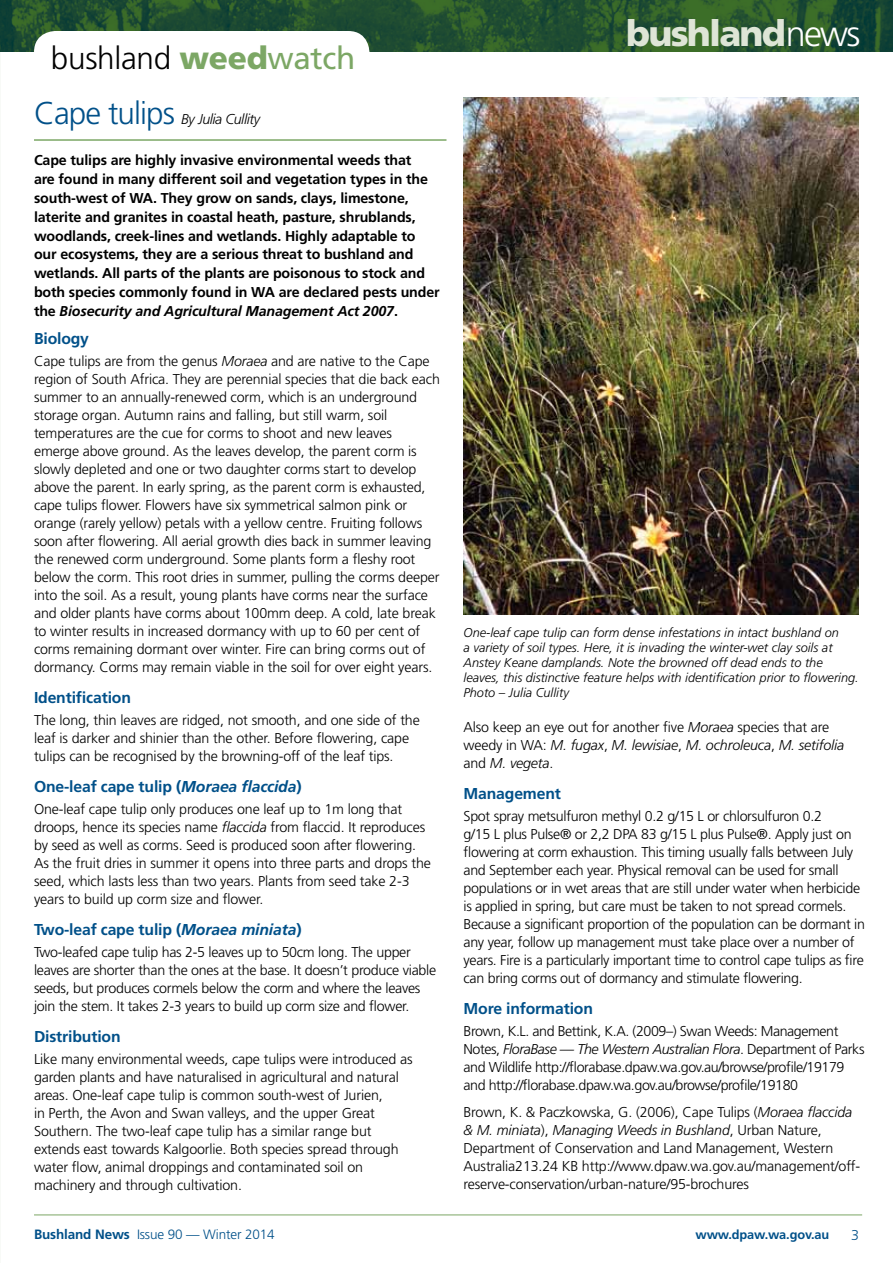
<style>
.page{position:relative;width:893px;height:1263px;background:#fff}
.page>*{position:absolute;margin:0;border:0;box-sizing:border-box;transform-origin:0 0}
.t1{font:900 36px "Frutiger";letter-spacing:-.05em;color:#dee5d6}
.t2{font:300 31.5px "Frutiger";letter-spacing:-.01em;color:#000}
.t3{font:700 15.75px "Frutiger";letter-spacing:-.01em;color:#005089}
.t4{font:300 14.25px/18px "Frutiger";letter-spacing:-.01em;color:#000}
.t5{font:700 14.25px/18.8px "Frutiger";letter-spacing:-.01em;color:#000}
.t6{font:300 14.25px/18px "Frutiger";letter-spacing:-.03em;color:#000}
.t7{font:italic 300 14.25px "Frutiger";letter-spacing:-.03em;color:#000}
.t8{font:300 14.25px "Frutiger";color:#005089}
.t9{font:300 13.5px "Frutiger";letter-spacing:-.01em;color:#005089}
.t10{font:italic 300 12.75px/15px "Frutiger";color:#000}
.t11{font:700 12.75px "Frutiger";letter-spacing:-.01em;color:#005089}
.s1{font-weight:900;color:#7ca765}
.s2{font-weight:400;color:#7ca765}
.s3{font-style:normal;font-size:31.5px;color:#005089}
.s4{font-style:italic}
.s5{font-weight:300;color:#fff}
.s6{font-weight:700}
</style>
<div class="page">
<img style="left:0;top:0;width:893px;height:51px">
<hr style="left:34px;top:1215px;width:828px;height:1px;background:#7ca765">
<div style="left:34px;top:31px;width:335px;height:94px;background:#fff;border-radius:21px"></div>
<hr style="left:34px;top:139px;width:412px;height:2px;background:#7ca765">
<img style="left:464px;top:98px;width:395px;height:516px">
<h2 class="t2" style="left:51px;top:40px;width:306px">bushland <span class="s1">weed</span><span class="s2">watch</span></h2>
<p class="t7" style="left:34px;top:111px;width:228px"><span class="s3">Cape tulips</span> By Julia Cullity</p>
<p class="t5" style="left:34px;top:151px;width:407px">Cape tulips are highly invasive environmental weeds that<br>are found in many different soil and vegetation types in the south-west of WA. They grow on sands, clays, limestone, laterite and granites in coastal heath, pasture, shrublands, woodlands, creek-lines and wetlands. Highly adaptable to our ecosystems, they are a serious threat to bushland and wetlands. All parts of the plants are poisonous to stock and both species commonly found in WA are declared pests under the <span class="s4">Biosecurity and Agricultural Management Act 2007</span>.</p>
<p class="t3" style="left:34px;top:329px;width:57px">Biology</p>
<p class="t4" style="left:34px;top:352px;width:408px">Cape tulips are from the genus <span class="s4">Moraea</span> and are native to the Cape region of South Africa. They are perennial species that die back each summer to an annually-renewed corm, which is an underground storage organ. Autumn rains and falling, but still warm, soil temperatures are the cue for corms to shoot and new leaves emerge above ground. As the leaves develop, the parent corm is slowly depleted and one or two daughter corms start to develop above the parent. In early spring, as the parent corm is exhausted, cape tulips flower. Flowers have six symmetrical salmon pink or orange (rarely yellow) petals with a yellow centre. Fruiting follows soon after flowering. All aerial growth dies back in summer leaving the renewed corm underground. Some plants form a fleshy root below the corm. This root dries in summer, pulling the corms deeper into the soil. As a result, young plants have corms near the surface and older plants have corms about 100mm deep. A cold, late break to winter results in increased dormancy with up to 60 per cent of corms remaining dormant over winter. Fire can bring corms out of dormancy. Corms may remain viable in the soil for over eight years.</p>
<p class="t3" style="left:34px;top:688px;width:99px">Identification</p>
<p class="t4" style="left:34px;top:711px;width:387px">The long, thin leaves are ridged, not smooth, and one side of the leaf is darker and shinier than the other. Before flowering, cape tulips can be recognised by the browning-off of the leaf tips.</p>
<p class="t3" style="left:34px;top:777px;width:269px">One-leaf cape tulip (<span class="s4">Moraea flaccida</span>)</p>
<p class="t4" style="left:34px;top:800px;width:398px">One-leaf cape tulip only produces one leaf up to 1m long that droops, hence its species name <span class="s4">flaccida</span> from flaccid. It reproduces by seed as well as corms. Seed is produced soon after flowering.<br>As the fruit dries in summer it opens into three parts and drops the seed, which lasts less than two years. Plants from seed take 2-3 years to build up corm size and flower.</p>
<p class="t3" style="left:34px;top:920px;width:269px">Two-leaf cape tulip (<span class="s4">Moraea miniata</span>)</p>
<p class="t4" style="left:34px;top:943px;width:404px">Two-leafed cape tulip has 2-5 leaves up to 50cm long. The upper leaves are shorter than the ones at the base. It doesn’t produce viable seeds, but produces cormels below the corm and where the leaves join the stem. It takes 2-3 years to build up corm size and flower.</p>
<p class="t3" style="left:34px;top:1027px;width:88px">Distribution</p>
<p class="t4" style="left:34px;top:1050px;width:380px">Like many environmental weeds, cape tulips were introduced as garden plants and have naturalised in agricultural and natural areas. One-leaf cape tulip is common south-west of Jurien,<br>in Perth, the Avon and Swan valleys, and the upper Great Southern. The two-leaf cape tulip has a similar range but extends east towards Kalgoorlie. Both species spread through water flow, animal droppings and contaminated soil on machinery and through cultivation.</p>
<h1 class="t1" style="left:626px;top:11px;width:236px">bushland<span class="s5">news</span></h1>
<p class="t10" style="left:463px;top:625px;width:397px">One-leaf cape tulip can form dense infestations in intact bushland on<br>a variety of soil types. Here, it is invading the winter-wet clay soils at Anstey Keane damplands. Note the browned off dead ends to the leaves, this distinctive feature helps with identification prior to flowering.<br>Photo – Julia Cullity</p>
<p class="t4" style="left:463px;top:718px;width:382px">Also keep an eye out for another five <span class="s4">Moraea</span> species that are weedy in WA: <span class="s4">M. fugax</span>, <span class="s4">M. lewisiae</span>, <span class="s4">M. ochroleuca</span>, <span class="s4">M. setifolia </span>and <span class="s4">M. vegeta</span>.</p>
<p class="t3" style="left:463px;top:784px;width:99px">Management</p>
<p class="t4" style="left:463px;top:807px;width:403px">Spot spray metsulfuron methyl 0.2 g/15 L or chlorsulfuron 0.2<br>g/15 L plus Pulse® or 2,2 DPA 83 g/15 L plus Pulse®. Apply just on flowering at corm exhaustion. This timing usually falls between July and September each year. Physical removal can be used for small populations or in wet areas that are still under water when herbicide is applied in spring, but care must be taken to not spread cormels.<br>Because a significant proportion of the population can be dormant in any year, follow up management must take place over a number of years. Fire is a particularly important time to control cape tulips as fire can bring corms out of dormancy and stimulate flowering.</p>
<p class="t3" style="left:463px;top:999px;width:131px">More information</p>
<p class="t6" style="left:463px;top:1022px;width:403px">Brown, K.L. and Bettink, K.A. (2009–) Swan Weeds: Management Notes, <span class="s4">FloraBase — The Western Australian Flora</span>. Department of Parks and Wildlife http://florabase.dpaw.wa.gov.au/browse/profile/19179 and http://florabase.dpaw.wa.gov.au/browse/profile/19180</p>
<p class="t4" style="left:463px;top:1103px;width:398px">Brown, K. &amp; Paczkowska, G. (2006), Cape Tulips (<span class="s4">Moraea flaccida &amp; M. miniata</span>), <span class="s4">Managing Weeds in Bushland</span>, Urban Nature, Department of Conservation and Land Management, Western Australia213.24 KB http://www.dpaw.wa.gov.au/management/off&shy;reserve-conservation/urban-nature/95-brochures</p>
<p class="t9" style="left:34px;top:1227px;width:242px"><span class="s6">Bushland News</span> Issue 90 — Winter 2014</p>
<p class="t11" style="left:695px;top:1226px;width:135px">www.dpaw.wa.gov.au</p>
<p class="t8" style="left:851px;top:1227px;width:9px">3</p>
</div>
